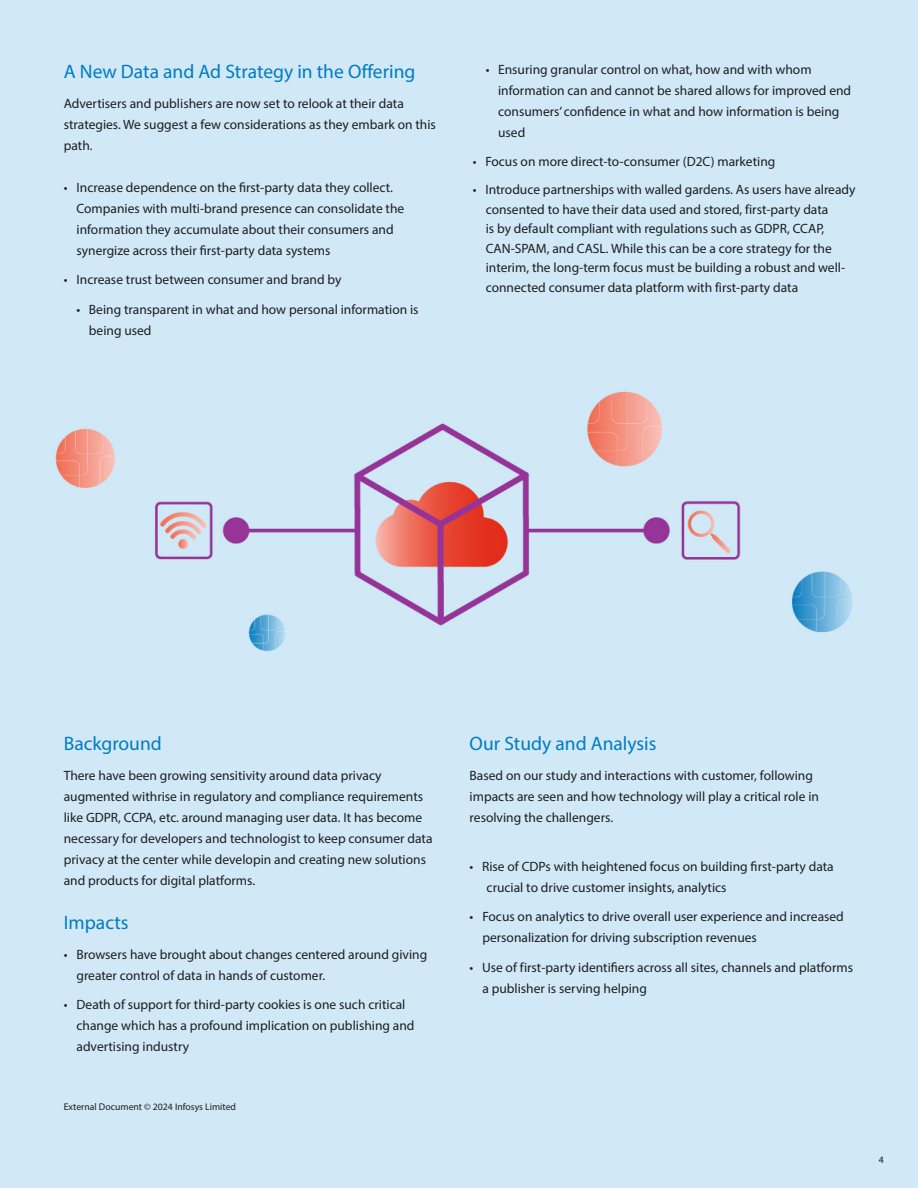
<style>
.page{position:relative;width:918px;height:1188px;background:#d1e8f6}
.page>*{position:absolute;margin:0;border:0;box-sizing:border-box;transform-origin:0 0}
.t1{font:19.5px "Myriad Pro";color:#007cc2}
.t2{font:13.5px/21px "Myriad Pro";color:#1c1e20}
.t3{font:9.75px "Myriad Pro";color:#1c1e20}
</style>
<div class="page">
<h1 class="t1" style="left:64px;top:60px;width:353px">A New Data and Ad Strategy in the Offering</h1>
<p class="t2" style="left:64px;top:93px;width:374px">Advertisers and publishers are now set to relook at their data strategies. We suggest a few considerations as they embark on this path.</p>
<p class="t2" style="left:77px;top:177px;width:329px;text-indent:-13px">• Increase dependence on the first-party data they collect.<br>Companies with multi-brand presence can consolidate the information they accumulate about their consumers and synergize across their first-party data systems</p>
<p class="t2" style="left:64px;top:269px;width:279px">• Increase trust between consumer and brand by</p>
<p class="t2" style="left:89px;top:299px;width:331px;text-indent:-12px">• Being transparent in what and how personal information is being used</p>
<p class="t2" style="left:498px;top:59px;width:355px;text-indent:-12px">• Ensuring granular control on what, how and with whom information can and cannot be shared allows for improved end consumers’ confidence in what and how information is being used</p>
<p class="t2" style="left:473px;top:151px;width:304px">• Focus on more direct-to-consumer (D2C) marketing</p>
<p class="t2" style="left:486px;top:180px;width:371px;line-height:19.5px;text-indent:-13px">• Introduce partnerships with walled gardens. As users have already consented to have their data used and stored, first-party data<br>is by default compliant with regulations such as GDPR, CCAP, CAN-SPAM, and CASL. While this can be a core strategy for the interim, the long-term focus must be building a robust and well&shy;connected consumer data platform with first-party data</p>
<h1 class="t1" style="left:64px;top:732px;width:100px">Background</h1>
<p class="t2" style="left:64px;top:764px;width:370px">There have been growing sensitivity around data privacy augmented withrise in regulatory and compliance requirements like GDPR, CCPA, etc. around managing user data. It has become necessary for developers and technologist to keep consumer data privacy at the center while developin and creating new solutions and products for digital platforms.</p>
<h1 class="t1" style="left:64px;top:911px;width:66px">Impacts</h1>
<p class="t2" style="left:77px;top:944px;width:352px;text-indent:-13px">• Browsers have brought about changes centered around giving greater control of data in hands of customer.</p>
<p class="t2" style="left:77px;top:994px;width:339px;text-indent:-13px">• Death of support for third-party cookies is one such critical change which has a profound implication on publishing and advertising industry</p>
<p class="t3" style="left:64px;top:1101px;width:174px">External Document © 2024 Infosys Limited</p>
<h1 class="t1" style="left:470px;top:732px;width:188px">Our Study and Analysis</h1>
<p class="t2" style="left:470px;top:764px;width:351px">Based on our study and interactions with customer, following impacts are seen and how technology will play a critical role in resolving the challengers.</p>
<p class="t2" style="left:487px;top:855px;width:349px;text-indent:-17px">• Rise of CDPs with heightened focus on building first-party data crucial to drive customer insights, analytics</p>
<p class="t2" style="left:482px;top:906px;width:363px;text-indent:-13px">• Focus on analytics to drive overall user experience and increased personalization for driving subscription revenues</p>
<p class="t2" style="left:482px;top:956px;width:372px;text-indent:-13px">• Use of first-party identifiers across all sites, channels and platforms a publisher is serving helping</p>
<p class="t3" style="left:879px;top:1154px;width:7px">4</p>
</div>
